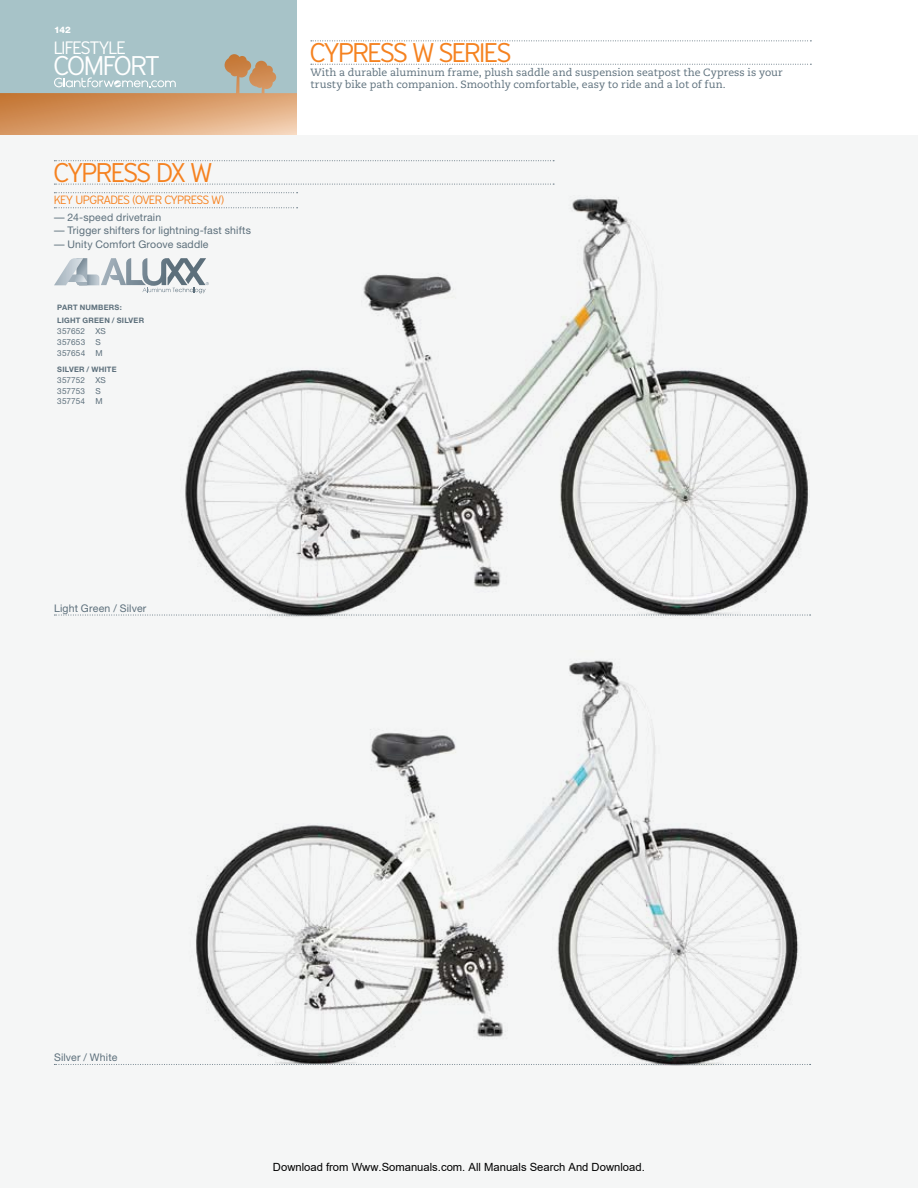
<style>
.page{position:relative;width:918px;height:1188px;background:#fff}
.page>*{position:absolute;margin:0;border:0;box-sizing:border-box;transform-origin:0 0}
.t1{font:300 27px "Ride Life";letter-spacing:-.005em;color:#f58220}
.t2{font:300 27px "Ride Life";letter-spacing:-.01em;color:#fff}
.t3{font:300 18px "Ride Life";color:#fff}
.t4{font:300 12px "Ride Life";letter-spacing:.015em;color:#f58220}
.t5{font:11.25px "Arial";color:#000}
.t6{font:10.5px/12px "Caecilia";letter-spacing:.005em;color:#5c6f7b}
.t7{font:10.5px "Helvetica Neue";letter-spacing:.015em;color:#5c6f7b}
.t8{font:800 9px "Helvetica Neue";color:#fff}
.t9{font:8.25px/10.8px "Helvetica Neue";letter-spacing:.01em;color:#5c6f7b}
.t10{font:700 7.5px/13.5px "Helvetica Neue";letter-spacing:.03em;color:#5c6f7b}
</style>
<div class="page">
<div style="left:0;top:0;width:297px;height:138px;background:#a7c3c8"></div>
<div style="left:0;top:135px;width:918px;height:1053px;background:#f5f6f6"></div>
<img style="left:180px;top:197px;width:630px;height:420px">
<img style="left:196px;top:660px;width:603px;height:406px">
<svg style="left:54px;top:615px;width:757px;height:1px"></svg>
<svg style="left:54px;top:1064px;width:757px;height:1px"></svg>
<svg style="left:54px;top:207px;width:244px;height:1px"></svg>
<svg style="left:54px;top:192px;width:244px;height:1px"></svg>
<svg style="left:54px;top:184px;width:500px;height:1px"></svg>
<svg style="left:54px;top:160px;width:500px;height:1px"></svg>
<svg style="left:311px;top:64px;width:500px;height:1px"></svg>
<svg style="left:311px;top:40px;width:500px;height:1px"></svg>
<img style="left:402px;top:200px;width:202px;height:236px">
<img style="left:371px;top:662px;width:229px;height:228px">
<svg style="left:54px;top:258px;width:155px;height:35px"></svg>
<svg style="left:0;top:54px;width:297px;height:81px"></svg>
<p class="t8" style="left:54px;top:24px;width:18px">142</p>
<h1 class="t2" style="left:54px;top:53px;width:107px">COMFORT</h1>
<h2 class="t3" style="left:54px;top:39px;width:73px">LIFESTYLE</h2>
<h1 class="t1" style="left:54px;top:160px;width:159px">CYPRESS DX W</h1>
<p class="t4" style="left:54px;top:194px;width:172px">KEY UPGRADES (OVER CYPRESS W)</p>
<p class="t7" style="left:54px;top:211px;width:109px">— 24-speed drivetrain</p>
<p class="t7" style="left:54px;top:224px;width:199px">— Trigger shifters for lightning-fast shifts</p>
<p class="t7" style="left:54px;top:238px;width:156px">— Unity Comfort Groove saddle</p>
<p class="t10" style="left:57px;top:300px;width:88px">PART NUMBERS:<br>LIGHT GREEN / SILVER</p>
<p class="t9" style="left:57px;top:325px;width:29px">357652</p>
<p class="t9" style="left:57px;top:325px;width:50px;text-indent:38px">XS<br>357653 S<br>357654 M</p>
<p class="t10" style="left:57px;top:362px;width:61px">SILVER / WHITE</p>
<p class="t9" style="left:57px;top:374px;width:29px">357752</p>
<p class="t9" style="left:96px;top:374px;width:12px">XS</p>
<p class="t9" style="left:57px;top:385px;width:29px">357753</p>
<p class="t9" style="left:96px;top:385px;width:7px">S</p>
<p class="t9" style="left:57px;top:396px;width:29px">357754</p>
<p class="t9" style="left:96px;top:396px;width:9px">M</p>
<h1 class="t1" style="left:310px;top:40px;width:202px">CYPRESS W SERIES</h1>
<p class="t6" style="left:310px;top:67px;width:474px">With a durable aluminum frame, plush saddle and suspension seatpost the Cypress is your trusty bike path companion. Smoothly comfortable, easy to ride and a lot of fun.</p>
<p class="t7" style="left:54px;top:602px;width:94px">Light Green / Silver</p>
<p class="t7" style="left:54px;top:1051px;width:65px">Silver / White</p>
<p class="t5" style="left:273px;top:1160px;width:373px">Download from Www.Somanuals.com. All Manuals Search And Download.</p>
</div>
